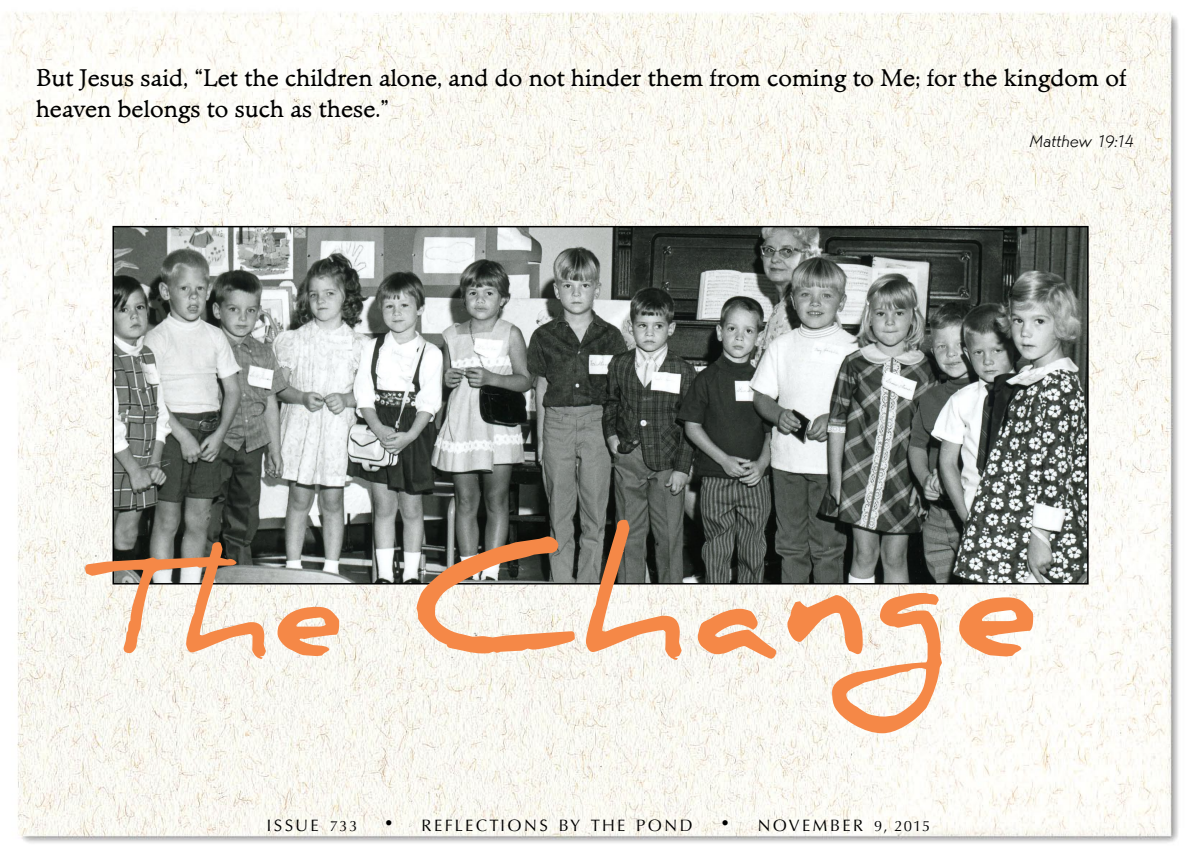
<style>
.page{position:relative;width:1188px;height:864px;background:#fff}
.page>*{position:absolute;margin:0;border:0;box-sizing:border-box;transform-origin:0 0}
.t1{font:700 156.3px "Daniel";letter-spacing:.025em;color:#f58847}
.t2{font:24.9px/31.8px "Minister T";letter-spacing:.005em;color:#000}
.t3{font:18.15px "Martin Got URWT Ligh Ital";color:#000}
.t4{font:16.8px "URW Classico T";letter-spacing:.145em;color:#000}
.s1{font-size:130.2px}
.s2{font-size:15px}
.s3{font-size:24px}
</style>
<div class="page">
<img style="left:0;top:11px;width:1178px;height:832px">
<img style="left:115px;top:229px;width:971px;height:353px">
<div style="left:112px;top:226px;width:977px;height:359px;border:2px solid #000"></div>
<p class="t2" style="left:36px;top:62px;width:1092px">But Jesus said, “Let the children alone, and do not hinder them from coming to Me; for the kingdom of heaven belongs to such as these.”</p>
<p class="t3" style="left:1030px;top:130px;width:106px">Matthew 19:14</p>
<h1 class="t1" style="left:79px;top:509px;width:960px"><span class="s1">The</span> Change</h1>
<p class="t4" style="left:267px;top:815px;width:665px">ISSUE <span class="s2">733</span> <span class="s3">•</span> REFLECTIONS BY THE POND <span class="s3">•</span> NOVEMBER <span class="s2">9, 2015</span></p>
</div>
